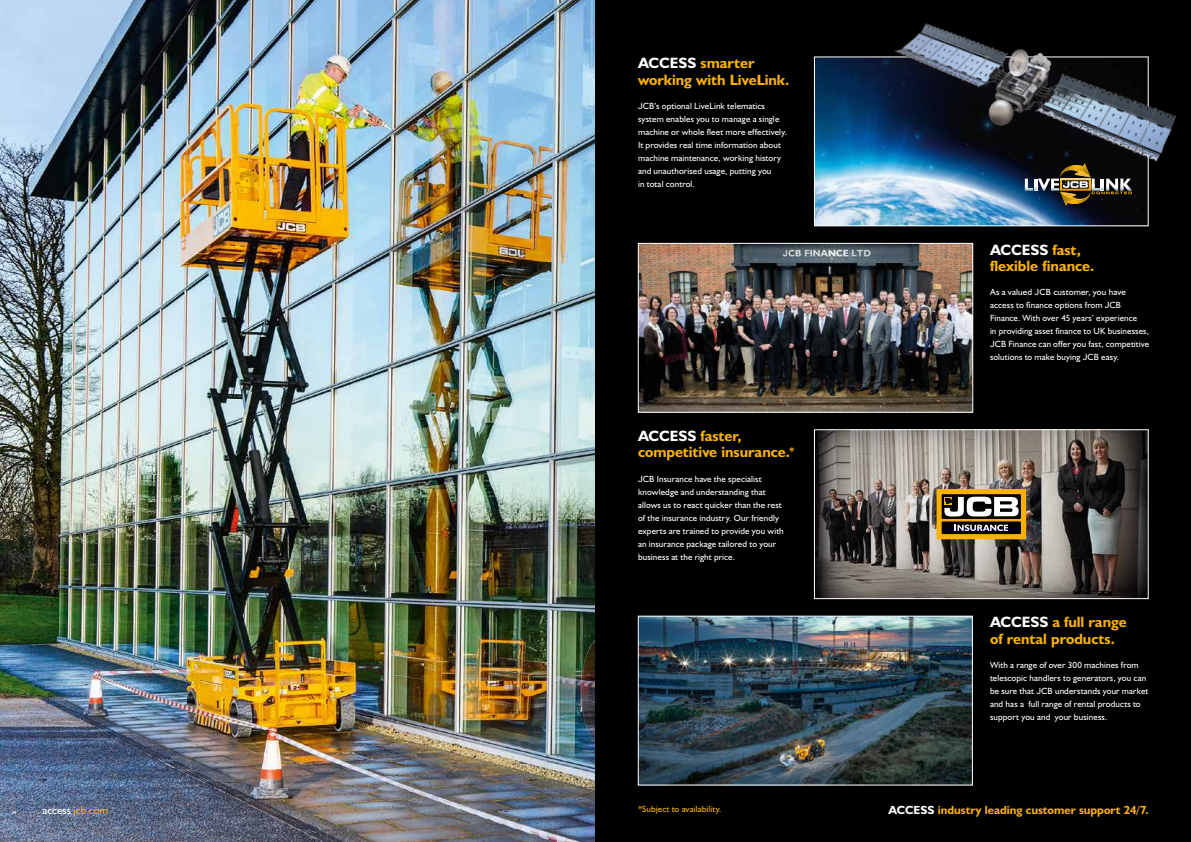
<style>
.page{position:relative;width:1191px;height:842px;background:#fff}
.page>*{position:absolute;margin:0;border:0;box-sizing:border-box;transform-origin:0 0}
.t1{font:700 15px/16.5px "JCB Euro";color:#f9b104}
.t2{font:11.8px "JCB Bold";color:#f9b104}
.t3{font:11px "JCB Roman";letter-spacing:.005em;color:#f9b104}
.t4{font:9px/13px "JCB Euro Roman";letter-spacing:.01em;color:#fff}
.t5{font:9px "JCB Euro Roman";letter-spacing:.01em;color:#f9b104}
.s1{color:#fff}
.s2{font-size:11px}
</style>
<div class="page">
<img style="left:0;top:0;width:595px;height:842px">
<div style="left:595px;top:0;width:596px;height:842px;background:#000"></div>
<img style="left:816px;top:59px;width:322px;height:165px">
<div style="left:814px;top:57px;width:334px;height:169px;border:1px solid #fff"></div>
<img style="left:640px;top:618px;width:330px;height:165px">
<div style="left:638px;top:616px;width:334px;height:169px;border:1px solid #fff"></div>
<img style="left:816px;top:431px;width:330px;height:166px">
<div style="left:814px;top:429px;width:334px;height:170px;border:1px solid #fff"></div>
<img style="left:640px;top:245px;width:331px;height:165px">
<div style="left:638px;top:243px;width:335px;height:169px;border:1px solid #fff"></div>
<div style="left:936px;top:489px;width:90px;height:50px;background:#f9b104"></div>
<svg style="left:941px;top:494px;width:80px;height:25px"></svg>
<div style="left:941px;top:521px;width:80px;height:13px;background:#000"></div>
<svg style="left:944px;top:497px;width:74px;height:19px"></svg>
<svg style="left:954px;top:525px;width:54px;height:6px"></svg>
<img style="left:888px;top:23px;width:288px;height:149px">
<svg style="left:1025px;top:163px;width:107px;height:43px"></svg>
<p class="t3" style="left:43px;top:804px;width:67px"><span class="s1">access</span>.jcb.com</p>
<h1 class="t1" style="left:638px;top:54px;width:153px"><span class="s1">ACCESS</span> smarter working with LiveLink.</h1>
<p class="t4" style="left:638px;top:99px;width:151px">JCB’s optional LiveLink telematics system enables you to manage a single machine or whole fleet more effectively.<br>It provides real time information about machine maintenance, working history and unauthorised usage, putting you<br>in total control.</p>
<h1 class="t1" style="left:638px;top:427px;width:158px"><span class="s1">ACCESS</span> faster, competitive insurance.<span class="s2">*</span></h1>
<p class="t4" style="left:638px;top:472px;width:147px">JCB Insurance have the specialist knowledge and understanding that allows us to react quicker than the rest of the insurance industry. Our friendly experts are trained to provide you with an insurance package tailored to your business at the right price.</p>
<p class="t5" style="left:638px;top:804px;width:85px">*Subject to availability.</p>
<h1 class="t1" style="left:990px;top:241px;width:106px"><span class="s1">ACCESS</span> fast, flexible finance.</h1>
<p class="t4" style="left:990px;top:286px;width:161px">As a valued JCB customer, you have access to finance options from JCB Finance. With over 45 years’ experience<br>in providing asset finance to UK businesses, JCB Finance can offer you fast, competitive solutions to make buying JCB easy.</p>
<h1 class="t1" style="left:990px;top:614px;width:138px"><span class="s1">ACCESS</span> a full range of rental products.</h1>
<p class="t4" style="left:990px;top:658px;width:160px">With a range of over 300 machines from telescopic handlers to generators, you can be sure that JCB understands your market and has a full range of rental products to support you and your business.</p>
<h2 class="t2" style="left:888px;top:803px;width:262px"><span class="s1">ACCESS</span> industry leading customer support 24/7.</h2>
</div>
